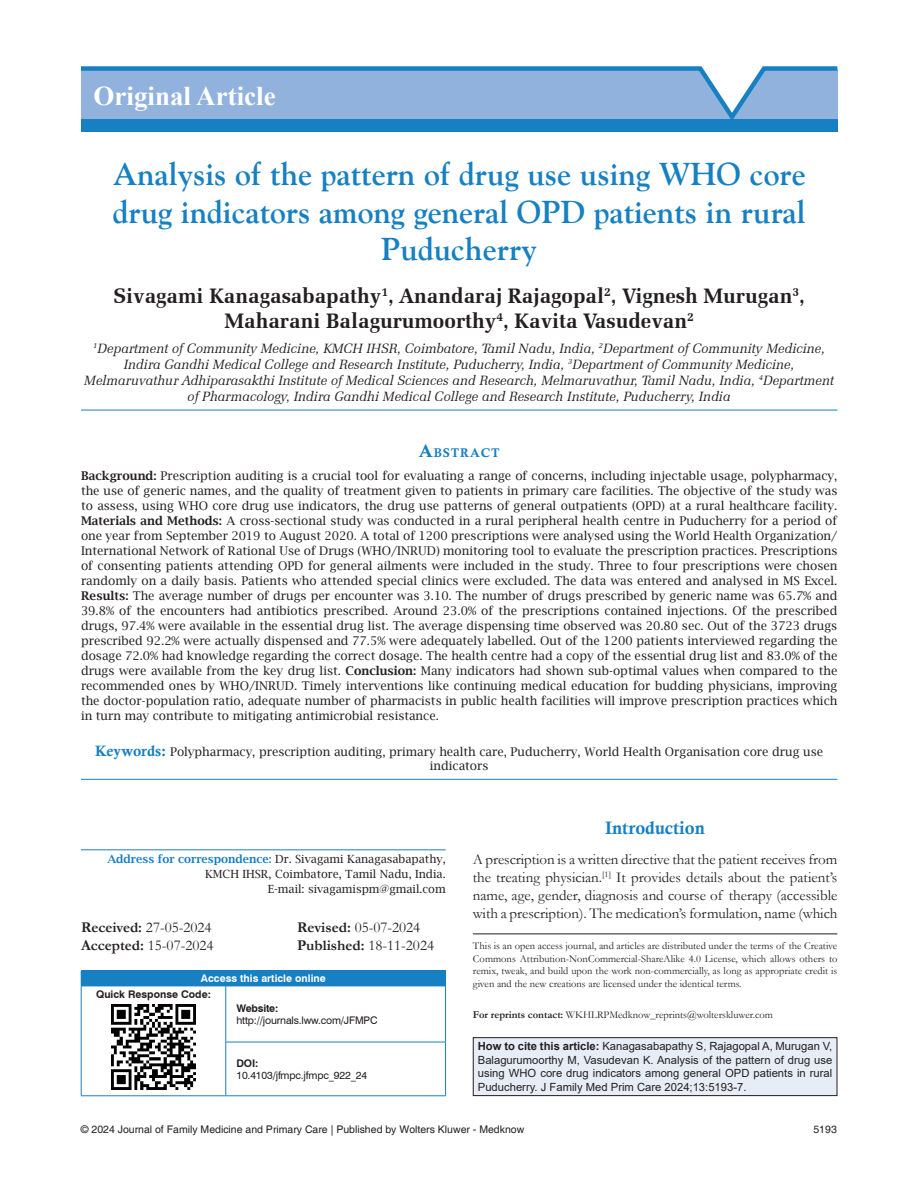
<style>
.page{position:relative;width:918px;height:1188px;background:#fff}
.page>*{position:absolute;margin:0;border:0;box-sizing:border-box;transform-origin:0 0}
.AT{font:700 31.5px/37.5px "Goudy";color:#1680c3;text-align:center}
.AH{font:700 27px "Times New Roman";color:#fff}
.AU{font:700 21px/25.2px "Zapf Elliptical 711 BT";color:#231f20;text-align:center}
.t1{font:18px "Calis MT Bol";color:#1680c3}
.TX{font:15px/18px "Garamond";color:#231f20;text-align:justify}
.HIS{font:15px "Garamond";color:#231f20}
.HIS-2{font:700 15px "Garamond";color:#231f20}
.AFF{font:italic 13.5px/16.2px "Zapf Elliptical 711 BT";color:#231f20;text-align:center}
.ABSH{font:12.6px "Calis MT Bol";letter-spacing:.07em;color:#1680c3}
.ABS{font:12px/15px "Lucida Bright";color:#231f20;text-align:justify}
.KWD{font:12px/14.4px "Lucida Bright";color:#231f20;text-align:center}
.HTC{font:11.25px/13.5px "Arial";color:#231f20;text-align:justify}
.ADD{font:11.25px/15px "Lucida Bright";color:#231f20;text-align:right}
.Reprint{font:10.5px/12.6px "Garamond";color:#231f20;text-align:justify}
.RF{font:10.5px "Helvetica";color:#231f20}
.WEB{font:10.5px/12.6px "Swiss 721 BT";letter-spacing:-.015em;color:#231f20}
.AAO{font:700 10.5px "Swiss 721 BT";color:#fff}
.QRC{font:700 10.5px "Swiss 721 BT";color:#231f20}
.s1{font-size:18px}
.s2{font-weight:600}
.s3{font-family:"Calis MT Bol";font-size:15px;color:#1680c3}
.s4{font-weight:600;color:#1680c3}
.s5{font-weight:700}
.s6{font-weight:400}
</style>
<div class="page">
<svg style="left:81px;top:66px;width:757px;height:59px;background:#8ab0dc"></svg>
<div style="left:81px;top:119px;width:756px;height:13px;background:#1680c3"></div>
<hr style="left:81px;top:410px;width:756px;height:1px;background:#1680c3">
<hr style="left:81px;top:779px;width:756px;height:1px;background:#1680c3">
<div style="left:81px;top:971px;width:365px;height:15px;background:#1680c3"></div>
<hr style="left:81px;top:1096px;width:145px;height:1px;background:#1680c3">
<hr style="left:226px;top:1096px;width:220px;height:1px;background:#1680c3">
<hr style="left:81px;top:986px;width:145px;height:1px;background:#1680c3">
<hr style="left:81px;top:986px;width:1px;height:56px;background:#1680c3">
<hr style="left:81px;top:1042px;width:1px;height:54px;background:#1680c3">
<hr style="left:226px;top:986px;width:220px;height:1px;background:#1680c3">
<hr style="left:226px;top:986px;width:1px;height:56px;background:#1680c3">
<hr style="left:445px;top:986px;width:1px;height:56px;background:#1680c3">
<hr style="left:226px;top:1042px;width:220px;height:1px;background:#1680c3">
<hr style="left:226px;top:1042px;width:1px;height:54px;background:#1680c3">
<hr style="left:445px;top:1042px;width:1px;height:54px;background:#1680c3">
<img style="left:111px;top:1004px;width:85px;height:85px">
<hr style="left:81px;top:849px;width:365px;height:1px;background:#1680c3">
<div style="left:473px;top:1038px;width:364px;height:58px;background:#e7edf7"></div>
<div style="left:473px;top:1037px;width:364px;height:59px;border:1px solid #231f20"></div>
<hr style="left:473px;top:934px;width:364px;height:1px;background:#231f20">
<p class="AH" style="left:94px;top:77px;width:184px">Original Article</p>
<p class="AT" style="left:113px;top:155px;width:695px">Analysis of the pattern of drug use using WHO core drug indicators among general OPD patients in rural<br>Puducherry</p>
<p class="AU" style="left:114px;top:283px;width:693px">Sivagami Kanagasabapathy<sup>1</sup>, Anandaraj Rajagopal<sup>2</sup>, Vignesh Murugan<sup>3</sup>,<br>Maharani Balagurumoorthy<sup>4</sup>, Kavita Vasudevan<sup>2</sup></p>
<p class="AFF" style="left:84px;top:340px;width:751px"><sup>1</sup>Department of Community Medicine, KMCH IHSR, Coimbatore, Tamil Nadu, India, <sup>2</sup>Department of Community Medicine, Indira Gandhi Medical College and Research Institute, Puducherry, India, <sup>3</sup>Department of Community Medicine, Melmaruvathur Adhiparasakthi Institute of Medical Sciences and Research, Melmaruvathur, Tamil Nadu, India, <sup>4</sup>Department of Pharmacology, Indira Gandhi Medical College and Research Institute, Puducherry, India</p>
<p class="ABSH" style="left:419px;top:445px;width:82px"><span class="s1">A</span>BSTRACT</p>
<p class="ABS" style="left:81px;top:468px;width:758px"><span class="s2">Background:</span> Prescription auditing is a crucial tool for evaluating a range of concerns, including injectable usage, polypharmacy, the use of generic names, and the quality of treatment given to patients in primary care facilities. The objective of the study was to assess, using WHO core drug use indicators, the drug use patterns of general outpatients (OPD) at a rural healthcare facility.<br><span class="s2">Materials and Methods:</span> A cross‑sectional study was conducted in a rural peripheral health centre in Puducherry for a period of one year from September 2019 to August 2020. A total of 1200 prescriptions were analysed using the World Health Organization/ International Network of Rational Use of Drugs (WHO/INRUD) monitoring tool to evaluate the prescription practices. Prescriptions of consenting patients attending OPD for general ailments were included in the study. Three to four prescriptions were chosen randomly on a daily basis. Patients who attended special clinics were excluded. The data was entered and analysed in MS Excel.<br><span class="s2">Results:</span> The average number of drugs per encounter was 3.10. The number of drugs prescribed by generic name was 65.7% and 39.8% of the encounters had antibiotics prescribed. Around 23.0% of the prescriptions contained injections. Of the prescribed drugs, 97.4% were available in the essential drug list. The average dispensing time observed was 20.80 sec. Out of the 3723 drugs prescribed 92.2% were actually dispensed and 77.5% were adequately labelled. Out of the 1200 patients interviewed regarding the dosage 72.0% had knowledge regarding the correct dosage. The health centre had a copy of the essential drug list and 83.0% of the drugs were available from the key drug list. <span class="s2">Conclusion:</span> Many indicators had shown sub‑optimal values when compared to the recommended ones by WHO/INRUD. Timely interventions like continuing medical education for budding physicians, improving the doctor‑population ratio, adequate number of pharmacists in public health facilities will improve prescription practices which in turn may contribute to mitigating antimicrobial resistance.</p>
<p class="KWD" style="left:95px;top:745px;width:730px"><span class="s3">Keywords:</span> Polypharmacy, prescription auditing, primary health care, Puducherry, World Health Organisation core drug use indicators</p>
<p class="ADD" style="left:107px;top:851px;width:340px"><span class="s4">Address for correspondence:</span> Dr. Sivagami Kanagasabapathy,<br>KMCH IHSR, Coimbatore, Tamil Nadu, India.<br>E‑mail: sivagamispm@gmail.com</p>
<p class="HIS" style="left:81px;top:917px;width:132px"><span class="s5">Received:</span> 27‑05‑2024</p>
<p class="HIS" style="left:297px;top:917px;width:125px"><span class="s5">Revised:</span> 05‑07‑2024</p>
<p class="HIS" style="left:81px;top:935px;width:134px"><span class="s5">Accepted:</span> 15‑07‑2024</p>
<p class="HIS-2" style="left:297px;top:935px;width:139px">Published: <span class="s6">18-11-2024</span></p>
<p class="AAO" style="left:201px;top:971px;width:126px">Access this article online</p>
<p class="QRC" style="left:96px;top:987px;width:116px">Quick Response Code:</p>
<p class="WEB" style="left:236px;top:1001px;width:143px"><span class="s5">Website: </span>http://journals.lww.com/JFMPC</p>
<p class="WEB" style="left:236px;top:1056px;width:132px"><span class="s5">DOI:<br></span>10.4103/jfmpc.jfmpc_922_24</p>
<h1 class="t1" style="left:605px;top:817px;width:101px">Introduction</h1>
<p class="TX" style="left:473px;top:850px;width:366px">A prescription is a written directive that the patient receives from the treating physician.<sup>[1]</sup> It provides details about the patient’s name, age, gender, diagnosis and course of therapy (accessible with a prescription). The medication’s formulation, name (which</p>
<p class="Reprint" style="left:473px;top:939px;width:366px">This is an open access journal, and articles are distributed under the terms of the Creative Commons Attribution‑NonCommercial‑ShareAlike 4.0 License, which allows others to remix, tweak, and build upon the work non‑commercially, as long as appropriate credit is given and the new creations are licensed under the identical terms.</p>
<p class="Reprint" style="left:473px;top:1008px;width:301px"><span class="s5">For reprints contact:</span> WKHLRPMedknow_reprints@wolterskluwer.com</p>
<p class="HTC" style="left:478px;top:1040px;width:356px"><span class="s5">How to cite this article:</span> Kanagasabapathy S, Rajagopal A, Murugan V, Balagurumoorthy M, Vasudevan K. Analysis of the pattern of drug use using WHO core drug indicators among general OPD patients in rural Puducherry. J Family Med Prim Care 2024;13:5193-7.</p>
<p class="RF" style="left:81px;top:1124px;width:445px">© 2024 Journal of Family Medicine and Primary Care | Published by Wolters Kluwer ‑ Medknow</p>
<p class="RF" style="left:813px;top:1124px;width:25px">5193</p>
</div>
